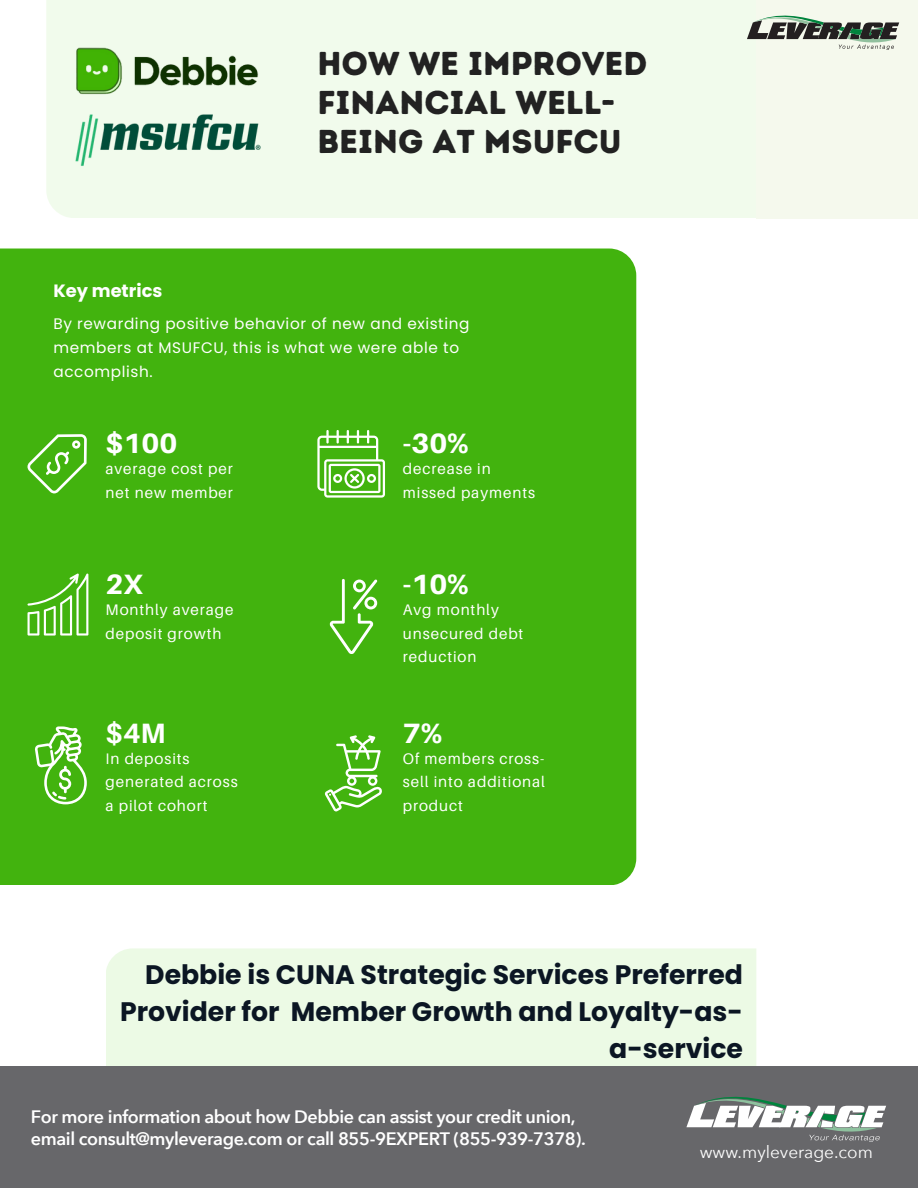
<style>
.page{position:relative;width:918px;height:1188px;background:#fff}
.page>*{position:absolute;margin:0;border:0;box-sizing:border-box;transform-origin:0 0}
.t1{font:33.15px/39.2px "Intro Rust Base";color:#222}
.t2{font:800 28.05px "Aileron";color:#fff}
.t3{font:700 28.05px "Aileron";color:#fff}
.t4{font:700 26.7px/37.2px "Poppins";color:#0b1623;text-align:right}
.t5{font:600 18px/21.6px "Avenir Next";letter-spacing:-.025em;color:#fff}
.t6{font:700 17.85px "Poppins";color:#fff}
.t7{font:17.25px "Avenir Next";color:#fff}
.t8{font:15.3px/23.9px "Aileron";letter-spacing:.06em;color:#fff}
.t9{font:15.3px/23.9px "Poppins";letter-spacing:.04em;color:#fff}
</style>
<div class="page">
<div style="left:0;top:249px;width:636px;height:636px;background:#42b30e"></div>
<div style="left:46px;top:0;width:710px;height:218px;background:#f1fbec"></div>
<img style="left:62px;top:0;width:206px;height:169px">
<svg style="left:28px;top:434px;width:59px;height:59px;background:#66c13c"></svg>
<svg style="left:28px;top:574px;width:60px;height:62px;background:#6ec446"></svg>
<svg style="left:35px;top:726px;width:51px;height:78px"></svg>
<svg style="left:317px;top:430px;width:68px;height:68px"></svg>
<svg style="left:330px;top:579px;width:47px;height:75px;background:#68c23f"></svg>
<svg style="left:325px;top:735px;width:57px;height:76px"></svg>
<div style="left:106px;top:948px;width:650px;height:119px;background:#ecfae5"></div>
<img style="left:74px;top:112px;width:186px;height:56px">
<div style="left:0;top:1067px;width:918px;height:121px;background:#67676a"></div>
<svg style="left:686px;top:1096px;width:200px;height:46px"></svg>
<div style="left:756px;top:0;width:162px;height:218px;background:#f5f9ed"></div>
<svg style="left:747px;top:14px;width:152px;height:36px"></svg>
<h1 class="t1" style="left:317px;top:44px;width:332px">HOW WE IMPROVED<br>FINANCIAL WELL-<br>BEING AT MSUFCU</h1>
<p class="t6" style="left:53px;top:281px;width:111px">Key metrics</p>
<p class="t9" style="left:53px;top:312px;width:418px">By rewarding positive behavior of new and existing members at MSUFCU, this is what we were able to accomplish.</p>
<h2 class="t2" style="left:106px;top:427px;width:73px">$100</h2>
<p class="t8" style="left:106px;top:457px;width:129px">average cost per net new member</p>
<h2 class="t2" style="left:106px;top:568px;width:39px">2X</h2>
<p class="t8" style="left:106px;top:598px;width:130px">Monthly average deposit growth</p>
<h2 class="t3" style="left:106px;top:717px;width:62px">$4M</h2>
<p class="t8" style="left:106px;top:747px;width:134px">In deposits generated across a pilot cohort</p>
<h2 class="t2" style="left:403px;top:427px;width:68px">-30%</h2>
<p class="t8" style="left:403px;top:457px;width:134px">decrease in missed payments</p>
<h2 class="t2" style="left:403px;top:568px;width:68px">-10%</h2>
<p class="t8" style="left:403px;top:598px;width:122px">Avg monthly unsecured debt reduction</p>
<h2 class="t2" style="left:403px;top:717px;width:41px">7%</h2>
<p class="t8" style="left:403px;top:747px;width:144px;text-align:justify">Of members cross&shy;sell into additional product</p>
<h3 class="t4" style="left:120px;top:956px;width:625px">Debbie is CUNA Strategic Services Preferred<br>Provider for Member Growth and Loyalty-as&shy;a-service</h3>
<p class="t5" style="left:31px;top:1105px;width:556px">For more information about how Debbie can assist your credit union, email consult@myleverage.com or call 855-9EXPERT (855-939-7378).</p>
<p class="t7" style="left:700px;top:1137px;width:175px">www.myleverage.com</p>
</div>
